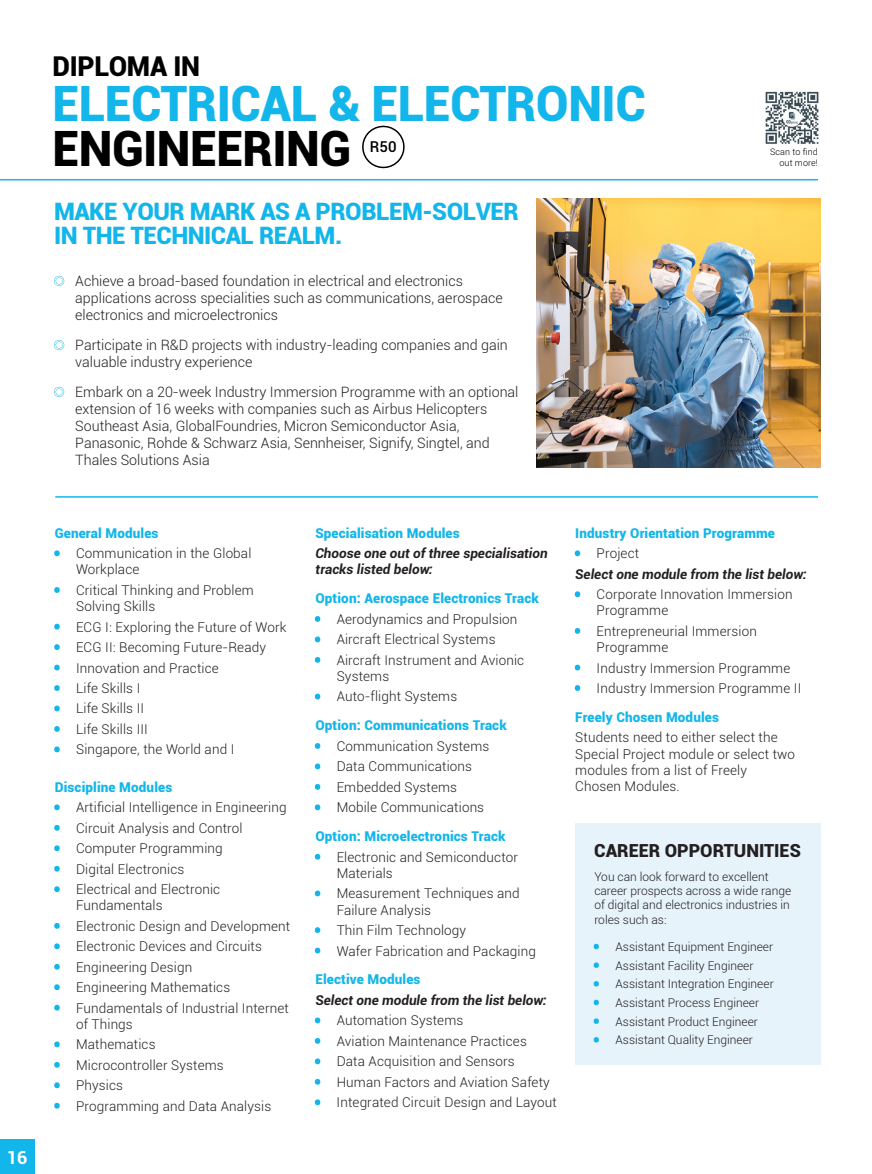
<style>
.page{position:relative;width:872px;height:1174px;background:#fff}
.page>*{position:absolute;margin:0;border:0;box-sizing:border-box;transform-origin:0 0}
.t1{font:900 48.75px "Roboto";letter-spacing:-.01em;color:#13b6ea}
.t2{font:900 48.75px "Roboto";letter-spacing:-.01em;color:#000}
.t3{font:900 27.3px "Roboto";letter-spacing:-.01em;color:#000}
.t4{font:900 24px/24px "Roboto";letter-spacing:-.02em;color:#13b6ea}
.t5{font:900 18px "Roboto";color:#231f20}
.t6{font:700 18px "Roboto";color:#fff}
.t7{font:500 15px "Roboto";color:#000}
.t8{font:300 14.25px/17.1px "Roboto";color:#231f20}
.t9{font:300 13.5px/16.2px "Roboto";letter-spacing:.01em;color:#231f20}
.t10{font:900 13.5px/29px "Roboto";letter-spacing:.01em;color:#13b6ea}
.t11{font:italic 700 13.5px/16.2px "Roboto";color:#231f20}
.t12{font:300 12px/14.4px "Roboto";color:#231f20}
.t13{font:300 9px/10.8px "Roboto";letter-spacing:.01em;color:#000;text-align:right}
.s1{color:#13b6ea}
.s2{font-weight:300}
.s3{font-weight:300;color:#231f20}
.s4{font-weight:900;color:#13b6ea}
.s5{font-weight:300;font-style:normal;color:#13b6ea}
.s6{font-weight:300;font-style:normal}
</style>
<div class="page">
<div style="left:0;top:1140px;width:34px;height:34px;background:#13b6ea"></div>
<svg style="left:362px;top:125px;width:43px;height:44px"></svg>
<hr style="left:0;top:179px;width:818px;height:1px;background:#13b6ea">
<hr style="left:55px;top:496px;width:763px;height:1px;background:#13b6ea">
<img style="left:536px;top:199px;width:285px;height:269px">
<svg style="left:54px;top:276px;width:10px;height:10px"></svg>
<svg style="left:54px;top:340px;width:10px;height:10px"></svg>
<svg style="left:54px;top:387px;width:10px;height:10px"></svg>
<img style="left:765px;top:91px;width:54px;height:53px">
<div style="left:575px;top:823px;width:246px;height:241px;background:#e6f3fb"></div>
<h3 class="t6" style="left:7px;top:1144px;width:22px">16</h3>
<h2 class="t3" style="left:53px;top:47px;width:149px">DIPLOMA IN</h2>
<h1 class="t1" style="left:53px;top:69px;width:595px">ELECTRICAL &amp; ELECTRONIC</h1>
<h1 class="t2" style="left:53px;top:114px;width:300px">ENGINEERING</h1>
<p class="t7" style="left:370px;top:136px;width:28px">R50</p>
<h3 class="t4" style="left:54px;top:199px;width:466px">MAKE YOUR MARK AS A PROBLEM-SOLVER<br>IN THE TECHNICAL REALM.</h3>
<p class="t8" style="left:75px;top:272px;width:429px">Achieve a broad-based foundation in electrical and electronics applications across specialities such as communications, aerospace electronics and microelectronics</p>
<p class="t8" style="left:75px;top:336px;width:434px">Participate in R&amp;D projects with industry-leading companies and gain valuable industry experience</p>
<p class="t8" style="left:75px;top:383px;width:445px">Embark on a 20-week Industry Immersion Programme with an optional extension of 16 weeks with companies such as Airbus Helicopters Southeast Asia, GlobalFoundries, Micron Semiconductor Asia, Panasonic, Rohde &amp; Schwarz Asia, Sennheiser, Signify, Singtel, and Thales Solutions Asia</p>
<p class="t13" style="left:770px;top:146px;width:49px">Scan to find out more!</p>
<p class="t10" style="left:55px;top:518px;width:105px">General Modules</p>
<p class="t9" style="left:76px;top:545px;width:177px;text-indent:-21px"><span class="s1">•</span> Communication in the Global<br>Workplace</p>
<p class="t9" style="left:76px;top:581px;width:179px;text-indent:-21px"><span class="s1">•</span> Critical Thinking and Problem<br>Solving Skills</p>
<p class="t9" style="left:55px;top:618px;width:233px"><span class="s1">•</span> ECG I: Exploring the Future of Work</p>
<p class="t9" style="left:55px;top:638px;width:213px"><span class="s1">•</span> ECG II: Becoming Future-Ready</p>
<p class="t9" style="left:55px;top:659px;width:165px"><span class="s1">•</span> Innovation and Practice</p>
<p class="t9" style="left:55px;top:679px;width:87px"><span class="s1">•</span> Life Skills I</p>
<p class="t9" style="left:55px;top:700px;width:91px"><span class="s1">•</span> Life Skills II</p>
<p class="t9" style="left:55px;top:720px;width:95px"><span class="s1">•</span> Life Skills III</p>
<p class="t9" style="left:55px;top:741px;width:181px"><span class="s1">•</span> Singapore, the World and I</p>
<p class="t10" style="left:55px;top:772px;width:119px">Discipline Modules</p>
<p class="t9" style="left:55px;top:799px;width:233px"><span class="s1">•</span> Artificial Intelligence in Engineering</p>
<p class="t9" style="left:55px;top:819px;width:189px"><span class="s1">•</span> Circuit Analysis and Control</p>
<p class="t9" style="left:55px;top:840px;width:169px"><span class="s1">•</span> Computer Programming</p>
<p class="t9" style="left:55px;top:860px;width:131px"><span class="s1">•</span> Digital Electronics</p>
<p class="t9" style="left:76px;top:880px;width:146px;text-indent:-21px"><span class="s1">•</span> Electrical and Electronic<br>Fundamentals</p>
<p class="t9" style="left:55px;top:917px;width:237px"><span class="s1">•</span> Electronic Design and Development</p>
<p class="t9" style="left:55px;top:938px;width:209px"><span class="s1">•</span> Electronic Devices and Circuits</p>
<p class="t9" style="left:55px;top:958px;width:139px"><span class="s1">•</span> Engineering Design</p>
<p class="t9" style="left:55px;top:978px;width:177px"><span class="s1">•</span> Engineering Mathematics</p>
<p class="t9" style="left:76px;top:999px;width:214px;text-indent:-21px"><span class="s1">•</span> Fundamentals of Industrial Internet of Things</p>
<p class="t9" style="left:55px;top:1036px;width:102px"><span class="s1">•</span> Mathematics</p>
<p class="t9" style="left:55px;top:1056px;width:170px"><span class="s1">•</span> Microcontroller Systems</p>
<p class="t9" style="left:55px;top:1076px;width:70px"><span class="s1">•</span> Physics</p>
<p class="t9" style="left:55px;top:1097px;width:218px"><span class="s1">•</span> Programming and Data Analysis</p>
<p class="t10" style="left:315px;top:518px;width:146px">Specialisation Modules</p>
<p class="t11" style="left:315px;top:545px;width:234px">Choose one out of three specialisation tracks listed below:</p>
<p class="t10" style="left:315px;top:583px;width:225px">Option: Aerospace Electronics Track</p>
<p class="t9" style="left:315px;top:610px;width:204px"><span class="s1">•</span> Aerodynamics and Propulsion</p>
<p class="t9" style="left:315px;top:631px;width:182px"><span class="s1">•</span> Aircraft Electrical Systems</p>
<p class="t9" style="left:337px;top:651px;width:189px;text-indent:-21px"><span class="s1">•</span> Aircraft Instrument and Avionic<br>Systems</p>
<p class="t10" style="left:315px;top:681px;width:193px"><span class="s2">•</span> <span class="s3">Auto-flight Systems<br></span>Option: Communications Track</p>
<p class="t9" style="left:315px;top:737px;width:175px"><span class="s1">•</span> Communication Systems</p>
<p class="t9" style="left:315px;top:758px;width:158px"><span class="s1">•</span> Data Communications</p>
<p class="t9" style="left:315px;top:778px;width:143px"><span class="s1">•</span> Embedded Systems</p>
<p class="t10" style="left:315px;top:792px;width:191px"><span class="s2">•</span> <span class="s3">Mobile Communications<br></span>Option: Microelectronics Track</p>
<p class="t9" style="left:337px;top:848px;width:183px;text-indent:-21px"><span class="s1">•</span> Electronic and Semiconductor<br>Materials</p>
<p class="t9" style="left:337px;top:885px;width:184px;text-indent:-21px"><span class="s1">•</span> Measurement Techniques and<br>Failure Analysis</p>
<p class="t9" style="left:315px;top:921px;width:152px"><span class="s1">•</span> Thin Film Technology</p>
<p class="t9" style="left:315px;top:935px;width:222px;line-height:29px"><span class="s1">•</span> Wafer Fabrication and Packaging<br><span class="s4">Elective Modules</span></p>
<p class="t11" style="left:315px;top:991px;width:233px">Select one module from the list below:</p>
<p class="t9" style="left:315px;top:1012px;width:149px"><span class="s1">•</span> Automation Systems</p>
<p class="t9" style="left:315px;top:1032px;width:213px"><span class="s1">•</span> Aviation Maintenance Practices</p>
<p class="t9" style="left:315px;top:1053px;width:201px"><span class="s1">•</span> Data Acquisition and Sensors</p>
<p class="t9" style="left:315px;top:1073px;width:236px"><span class="s1">•</span> Human Factors and Aviation Safety</p>
<p class="t9" style="left:315px;top:1093px;width:243px"><span class="s1">•</span> Integrated Circuit Design and Layout</p>
<p class="t10" style="left:575px;top:518px;width:201px">Industry Orientation Programme</p>
<p class="t11" style="left:575px;top:543px;width:233px;line-height:20.4px"><span class="s5">•</span> <span class="s6">Project<br></span>Select one module from the list below:</p>
<p class="t9" style="left:596px;top:586px;width:197px;text-indent:-21px"><span class="s1">•</span> Corporate Innovation Immersion<br>Programme</p>
<p class="t9" style="left:596px;top:622px;width:162px;text-indent:-21px"><span class="s1">•</span> Entrepreneurial Immersion<br>Programme</p>
<p class="t9" style="left:575px;top:659px;width:216px"><span class="s1">•</span> Industry Immersion Programme</p>
<p class="t9" style="left:575px;top:673px;width:227px;line-height:29px"><span class="s1">•</span> Industry Immersion Programme II<br><span class="s4">Freely Chosen Modules</span></p>
<p class="t9" style="left:575px;top:729px;width:221px">Students need to either select the<br>Special Project module or select two modules from a list of Freely<br>Chosen Modules.</p>
<h3 class="t5" style="left:594px;top:838px;width:208px">CAREER OPPORTUNITIES</h3>
<p class="t12" style="left:594px;top:868px;width:198px">You can look forward to excellent career prospects across a wide range of digital and electronics industries in roles such as:</p>
<p class="t12" style="left:594px;top:939px;width:180px"><span class="s1">•</span> Assistant Equipment Engineer</p>
<p class="t12" style="left:594px;top:957px;width:161px"><span class="s1">•</span> Assistant Facility Engineer</p>
<p class="t12" style="left:594px;top:976px;width:181px"><span class="s1">•</span> Assistant Integration Engineer</p>
<p class="t12" style="left:594px;top:995px;width:166px"><span class="s1">•</span> Assistant Process Engineer</p>
<p class="t12" style="left:594px;top:1013px;width:165px"><span class="s1">•</span> Assistant Product Engineer</p>
<p class="t12" style="left:594px;top:1032px;width:160px"><span class="s1">•</span> Assistant Quality Engineer</p>
</div>
